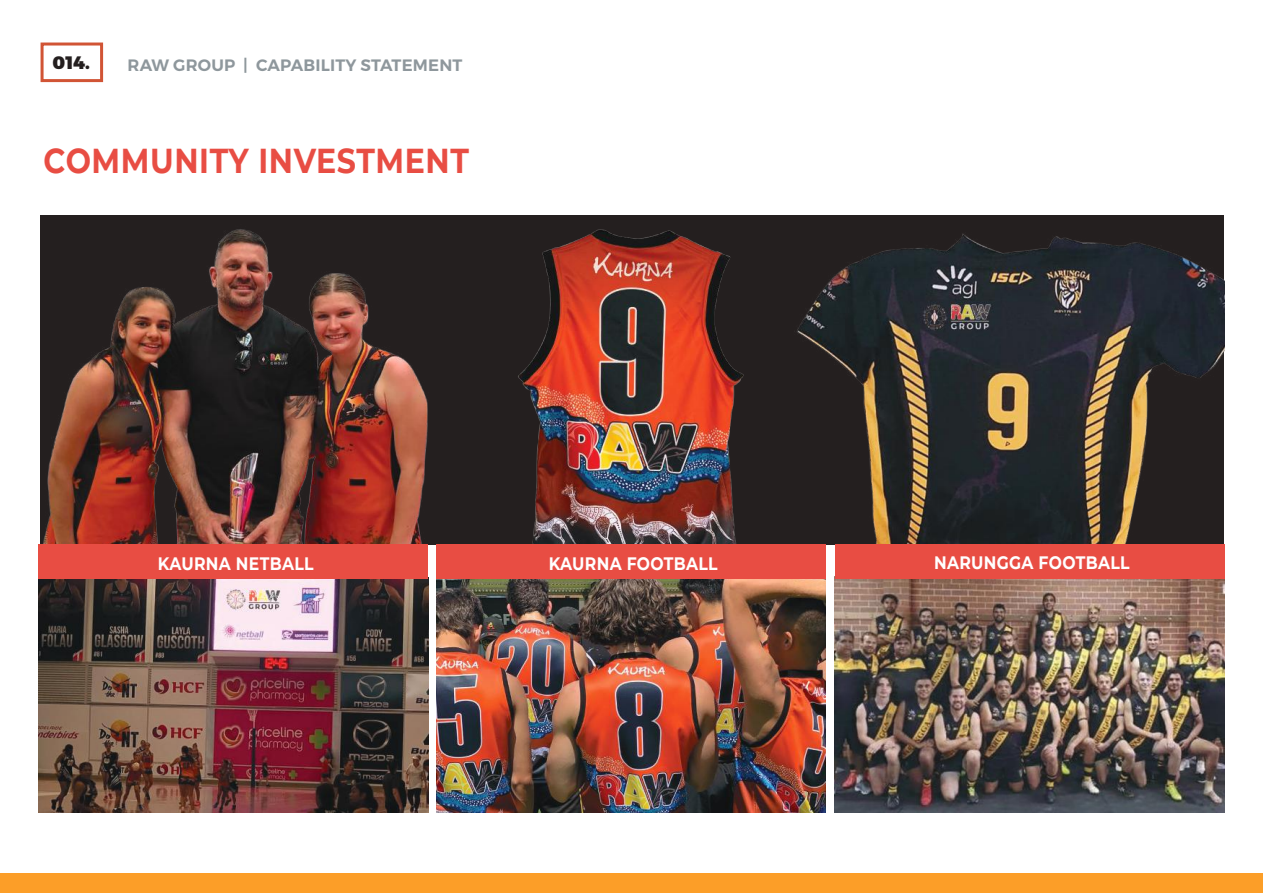
<style>
.page{position:relative;width:1263px;height:893px;background:#fff}
.page>*{position:absolute;margin:0;border:0;box-sizing:border-box;transform-origin:0 0}
.t1{font:700 34.5px "Montserrat";letter-spacing:.02em;color:#e84d43;scale:.87 1}
.t2{font:700 18px "Montserrat";letter-spacing:.02em;color:#fff;scale:.87 1}
.t3{font:900 18px "Montserrat";color:#241f1f}
.t4{font:600 16.5px "Montserrat";letter-spacing:.01em;color:#8e979c}
</style>
<div class="page">
<div style="left:41px;top:215px;width:1183px;height:330px;background:#241f1f"></div>
<img style="left:38px;top:215px;width:390px;height:343px">
<img style="left:776px;top:233px;width:448px;height:337px">
<img style="left:496px;top:229px;width:271px;height:316px">
<img style="left:39px;top:579px;width:389px;height:234px">
<img style="left:436px;top:579px;width:389px;height:234px">
<img style="left:835px;top:579px;width:389px;height:234px">
<div style="left:835px;top:545px;width:389px;height:34px;background:#e84d43"></div>
<div style="left:436px;top:545px;width:389px;height:34px;background:#e84d43"></div>
<div style="left:39px;top:545px;width:389px;height:34px;background:#e84d43"></div>
<div style="left:0;top:873px;width:1263px;height:20px;background:#fc9e28"></div>
<div style="left:41px;top:43px;width:62px;height:39px;border:3px solid #d15435"></div>
<p class="t3" style="left:53px;top:51px;width:39px">014.</p>
<p class="t4" style="left:128px;top:55px;width:336px">RAW GROUP | CAPABILITY STATEMENT</p>
<h1 class="t1" style="left:44px;top:135px;width:490px">COMMUNITY INVESTMENT</h1>
<p class="t2" style="left:158px;top:551px;width:180px">KAURNA NETBALL</p>
<p class="t2" style="left:549px;top:551px;width:196px">KAURNA FOOTBALL</p>
<p class="t2" style="left:934px;top:550px;width:226px">NARUNGGA FOOTBALL</p>
</div>
